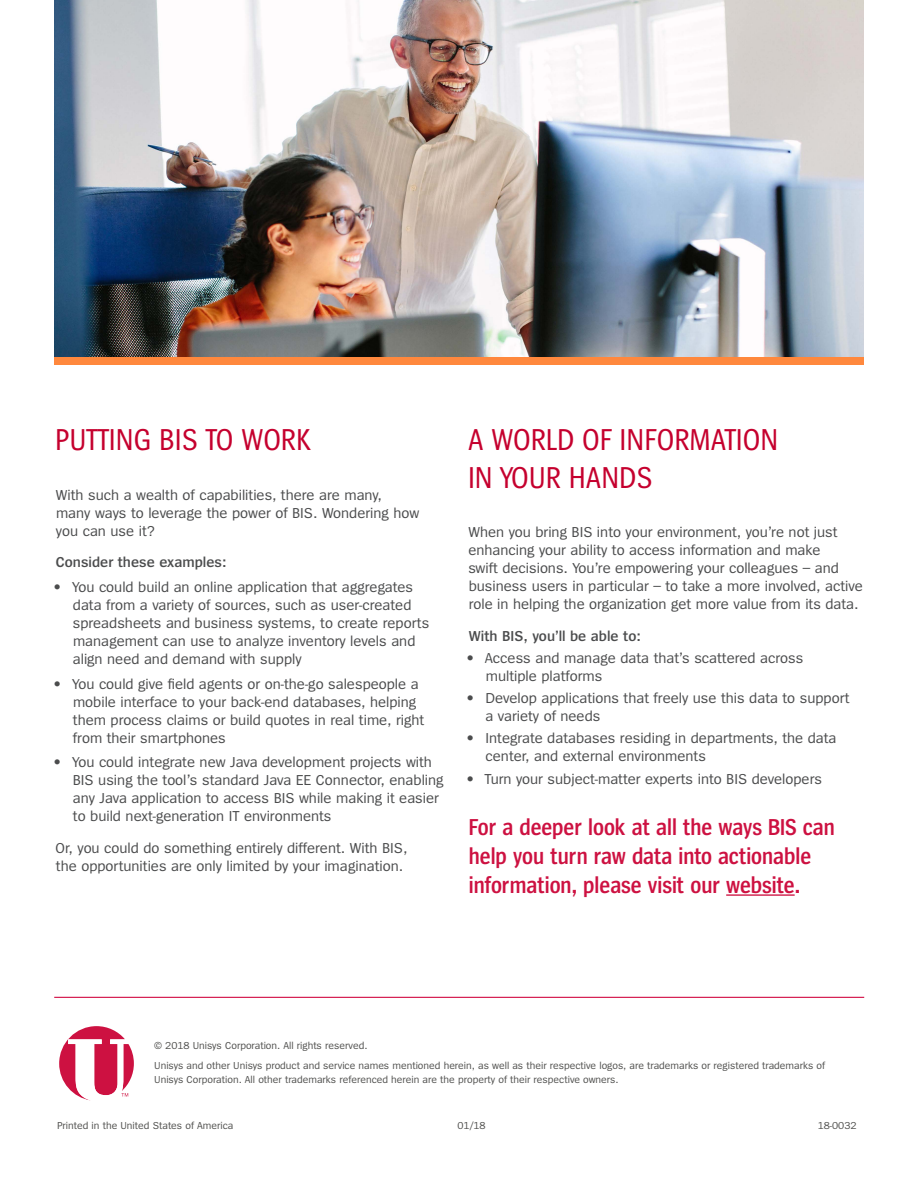
<style>
.page{position:relative;width:918px;height:1188px;background:#fff}
.page>*{position:absolute;margin:0;border:0;box-sizing:border-box;transform-origin:0 0}
.t1{font:31.5px/37.8px "Spiegel Cd";color:#c5002e}
.Heading{font:600 24px/28.8px "Spiegel Cd";color:#cd1141}
.Body_Copy{font:15px/18px "Spiegel";color:#4b4c4d}
.Bullets{font:15px/18px "Spiegel";color:#4b4c4d}
.Body_Copy-2{font:600 15px "Spiegel";color:#4b4c4d}
.End_Legal{font:10.5px/13.5px "Spiegel";color:#50504e}
.End_Job_Code{font:10.5px "Spiegel";color:#50504e}
</style>
<div class="page">
<hr style="left:54px;top:997px;width:810px;height:1px;background:#d20d44">
<svg style="left:59px;top:1026px;width:75px;height:75px"></svg>
<hr style="left:726px;top:894px;width:69px;height:2px;background:#cd1141">
<img style="left:54px;top:0;width:810px;height:357px">
<div style="left:54px;top:357px;width:810px;height:7px;background:#ff883d"></div>
<p class="t1" style="left:55px;top:422px;width:257px">PUTTING BIS TO WORK</p>
<p class="Body_Copy" style="left:56px;top:486px;width:365px">With such a wealth of capabilities, there are many, many ways to leverage the power of BIS. Wondering how you can use it?</p>
<p class="Body_Copy-2" style="left:56px;top:555px;width:172px">Consider these examples:</p>
<p class="Body_Copy" style="left:73px;top:578px;width:358px;text-indent:-20px">• You could build an online application that aggregates data from a variety of sources, such as user-created spreadsheets and business systems, to create reports management can use to analyze inventory levels and align need and demand with supply</p>
<p class="Body_Copy" style="left:73px;top:675px;width:353px;text-indent:-20px">• You could give field agents or on-the-go salespeople a mobile interface to your back-end databases, helping them process claims or build quotes in real time, right from their smartphones</p>
<p class="Body_Copy" style="left:73px;top:754px;width:372px;text-indent:-20px">• You could integrate new Java development projects with BIS using the tool’s standard Java EE Connector, enabling any Java application to access BIS while making it easier to build next-generation IT environments</p>
<p class="Bullets" style="left:56px;top:839px;width:353px">Or, you could do something entirely different. With BIS, the opportunities are only limited by your imagination.</p>
<p class="t1" style="left:468px;top:422px;width:312px">A WORLD OF INFORMATION<br>IN YOUR HANDS</p>
<p class="Body_Copy" style="left:468px;top:524px;width:396px">When you bring BIS into your environment, you’re not just enhancing your ability to access information and make<br>swift decisions. You’re empowering your colleagues – and business users in particular – to take a more involved, active role in helping the organization get more value from its data.</p>
<p class="Body_Copy-2" style="left:469px;top:628px;width:174px">With BIS, you’ll be able to:</p>
<p class="Body_Copy" style="left:486px;top:649px;width:319px;text-indent:-20px">• Access and manage data that’s scattered across multiple platforms</p>
<p class="Body_Copy" style="left:486px;top:690px;width:366px;text-indent:-20px">• Develop applications that freely use this data to support a variety of needs</p>
<p class="Body_Copy" style="left:486px;top:730px;width:352px;text-indent:-20px">• Integrate databases residing in departments, the data center, and external environments</p>
<p class="Body_Copy" style="left:466px;top:770px;width:358px">• Turn your subject-matter experts into BIS developers</p>
<p class="Heading" style="left:469px;top:813px;width:368px">For a deeper look at all the ways BIS can help you turn raw data into actionable information, please visit our website.</p>
<p class="End_Legal" style="left:154px;top:1039px;width:215px">© 2018 Unisys Corporation. All rights reserved.</p>
<p class="End_Legal" style="left:154px;top:1059px;width:673px">Unisys and other Unisys product and service names mentioned herein, as well as their respective logos, are trademarks or registered trademarks of<br>Unisys Corporation. All other trademarks referenced herein are the property of their respective owners.</p>
<p class="End_Job_Code" style="left:57px;top:1120px;width:178px">Printed in the United States of America</p>
<p class="End_Job_Code" style="left:458px;top:1120px;width:30px">01/18</p>
<p class="End_Job_Code" style="left:818px;top:1120px;width:40px">18-0032</p>
</div>
